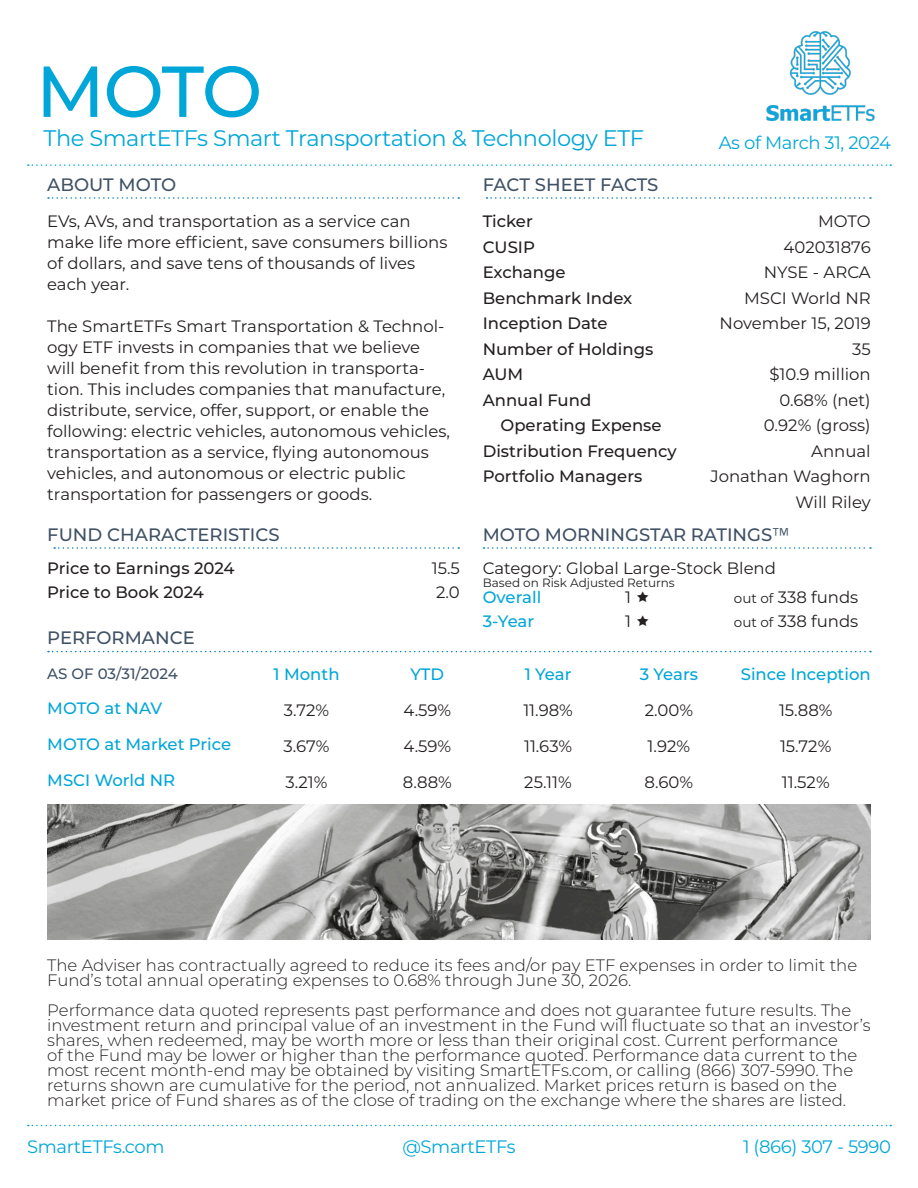
<style>
.page{position:relative;width:918px;height:1188px;background:#fff}
.page>*{position:absolute;margin:0;border:0;box-sizing:border-box;transform-origin:0 0}
.t1{font:500 72px "Montserrat";color:#00a6d8}
.t2{font:22.5px "Montserrat";letter-spacing:-.02em;color:#00a6d8}
.t3{font:500 18px "Montserrat";color:#3f5165}
.t4{font:18px "Montserrat";letter-spacing:-.02em;color:#00a6d8}
.t5{font:16.5px/21px "Montserrat";color:#231f20}
.t6{font:300 16.5px/15px "Montserrat";color:#231f20}
.t7{font:500 16.5px "Montserrat";color:#231f20}
.t8{font:500 16.5px "Montserrat";color:#00a6d8}
.t9{font:500 15px "Montserrat";letter-spacing:-.005em;color:#3f5165}
.t10{font:12px "Montserrat";color:#231f20}
.s1{font-family:"Helvetica";font-weight:300}
.s2{font-size:13.5px}
</style>
<div class="page">
<svg style="left:28px;top:1125px;width:863px;height:1px"></svg>
<img style="left:766px;top:31px;width:109px;height:91px">
<svg style="left:28px;top:164px;width:863px;height:2px"></svg>
<svg style="left:487px;top:197px;width:384px;height:2px"></svg>
<svg style="left:48px;top:197px;width:411px;height:2px"></svg>
<svg style="left:48px;top:651px;width:823px;height:1px"></svg>
<svg style="left:54px;top:547px;width:405px;height:2px"></svg>
<img style="left:47px;top:804px;width:824px;height:135px">
<svg style="left:484px;top:547px;width:387px;height:2px"></svg>
<h1 class="t1" style="left:36px;top:41px;width:228px">MOTO</h1>
<h2 class="t2" style="left:44px;top:122px;width:602px">The SmartETFs Smart Transportation &amp; Technology ETF</h2>
<p class="t4" style="left:719px;top:130px;width:174px">As of March 31, 2024</p>
<p class="t3" style="left:47px;top:172px;width:130px">ABOUT MOTO</p>
<p class="t5" style="left:47px;top:210px;width:402px">EVs, AVs, and transportation as a service can make life more efficient, save consumers billions of dollars, and save tens of thousands of lives each year.</p>
<p class="t5" style="left:47px;top:315px;width:404px">The SmartETFs Smart Transportation &amp; Technol&shy;ogy ETF invests in companies that we believe will benefit from this revolution in transporta&shy;tion. This includes companies that manufacture, distribute, service, offer, support, or enable the following: electric vehicles, autonomous vehicles, transportation as a service, flying autonomous vehicles, and autonomous or electric public transportation for passengers or goods.</p>
<p class="t3" style="left:47px;top:522px;width:234px">FUND CHARACTERISTICS</p>
<p class="t7" style="left:47px;top:556px;width:189px">Price to Earnings 2024</p>
<p class="t7" style="left:47px;top:580px;width:158px">Price to Book 2024</p>
<p class="t3" style="left:47px;top:625px;width:149px">PERFORMANCE</p>
<p class="t5" style="left:432px;top:557px;width:30px">15.5</p>
<p class="t5" style="left:436px;top:581px;width:25px">2.0</p>
<p class="t9" style="left:47px;top:663px;width:132px">AS OF 03/31/2024</p>
<p class="t8" style="left:410px;top:663px;width:35px">YTD</p>
<p class="t5" style="left:403px;top:700px;width:49px">4.59%</p>
<p class="t5" style="left:403px;top:736px;width:49px">4.59%</p>
<p class="t5" style="left:403px;top:772px;width:50px">8.88%</p>
<p class="t8" style="left:274px;top:663px;width:68px">1 Month</p>
<p class="t5" style="left:284px;top:700px;width:47px">3.72%</p>
<p class="t5" style="left:284px;top:736px;width:47px">3.67%</p>
<p class="t5" style="left:286px;top:772px;width:43px">3.21%</p>
<p class="t8" style="left:47px;top:697px;width:117px">MOTO at NAV</p>
<p class="t8" style="left:47px;top:733px;width:185px">MOTO at Market Price</p>
<p class="t8" style="left:47px;top:769px;width:129px">MSCI World NR</p>
<p class="t3" style="left:483px;top:172px;width:177px">FACT SHEET FACTS</p>
<p class="t7" style="left:483px;top:210px;width:52px">Ticker</p>
<p class="t7" style="left:483px;top:235px;width:54px">CUSIP</p>
<p class="t7" style="left:483px;top:261px;width:84px">Exchange</p>
<p class="t7" style="left:483px;top:286px;width:151px">Benchmark Index</p>
<p class="t7" style="left:483px;top:312px;width:126px">Inception Date</p>
<p class="t7" style="left:483px;top:337px;width:172px">Number of Holdings</p>
<p class="t7" style="left:483px;top:363px;width:42px">AUM</p>
<p class="t7" style="left:483px;top:388px;width:110px">Annual Fund</p>
<p class="t7" style="left:501px;top:414px;width:163px">Operating Expense</p>
<p class="t7" style="left:483px;top:439px;width:195px">Distribution Frequency</p>
<p class="t7" style="left:483px;top:465px;width:161px">Portfolio Managers</p>
<p class="t5" style="left:818px;top:210px;width:54px">MOTO</p>
<p class="t5" style="left:784px;top:236px;width:89px">402031876</p>
<p class="t5" style="left:764px;top:261px;width:108px">NYSE - ARCA</p>
<p class="t5" style="left:744px;top:287px;width:128px">MSCI World NR</p>
<p class="t5" style="left:720px;top:312px;width:153px">November 15, 2019</p>
<p class="t5" style="left:852px;top:338px;width:20px">35</p>
<p class="t5" style="left:769px;top:363px;width:103px">$10.9 million</p>
<p class="t5" style="left:780px;top:389px;width:93px">0.68% (net)</p>
<p class="t5" style="left:764px;top:414px;width:108px">0.92% (gross)</p>
<p class="t5" style="left:811px;top:440px;width:61px">Annual</p>
<p class="t5" style="left:710px;top:465px;width:162px">Jonathan Waghorn</p>
<p class="t5" style="left:796px;top:491px;width:77px">Will Riley</p>
<p class="t3" style="left:483px;top:522px;width:308px">MOTO MORNINGSTAR RATINGS<span class="s1">™</span></p>
<p class="t5" style="left:483px;top:557px;width:295px">Category: Global Large-Stock Blend</p>
<p class="t8" style="left:483px;top:586px;width:60px">Overall</p>
<p class="t8" style="left:483px;top:610px;width:53px">3-Year</p>
<p class="t10" style="left:483px;top:574px;width:194px">Based on Risk Adjusted Returns</p>
<p class="t5" style="left:734px;top:586px;width:126px"><span class="s2">out of</span> 338 funds</p>
<p class="t5" style="left:734px;top:610px;width:126px"><span class="s2">out of</span> 338 funds</p>
<p class="t5" style="left:625px;top:586px;width:7px">1</p>
<p class="t5" style="left:625px;top:610px;width:7px">1</p>
<p class="t8" style="left:525px;top:663px;width:48px">1 Year</p>
<p class="t5" style="left:523px;top:700px;width:51px">11.98%</p>
<p class="t5" style="left:524px;top:736px;width:50px">11.63%</p>
<p class="t5" style="left:524px;top:772px;width:49px">25.11%</p>
<p class="t8" style="left:640px;top:663px;width:60px">3 Years</p>
<p class="t5" style="left:645px;top:700px;width:50px">2.00%</p>
<p class="t5" style="left:648px;top:736px;width:44px">1.92%</p>
<p class="t5" style="left:645px;top:772px;width:50px">8.60%</p>
<p class="t8" style="left:741px;top:663px;width:131px">Since Inception</p>
<p class="t5" style="left:779px;top:700px;width:55px">15.88%</p>
<p class="t5" style="left:780px;top:736px;width:53px">15.72%</p>
<p class="t5" style="left:782px;top:772px;width:49px">11.52%</p>
<p class="t6" style="left:47px;top:957px;width:811px">The Adviser has contractually agreed to reduce its fees and/or pay ETF expenses in order to limit the<br>Fund’s total annual operating expenses to 0.68% through June 30, 2026.</p>
<p class="t6" style="left:47px;top:1002px;width:825px">Performance data quoted represents past performance and does not guarantee future results. The investment return and principal value of an investment in the Fund will fluctuate so that an investor’s shares, when redeemed, may be worth more or less than their original cost. Current performance<br>of the Fund may be lower or higher than the performance quoted. Performance data current to the most recent month-end may be obtained by visiting SmartETFs.com, or calling (866) 307-5990. The returns shown are cumulative for the period, not annualized. Market prices return is based on the market price of Fund shares as of the close of trading on the exchange where the shares are listed.</p>
<p class="t4" style="left:27px;top:1134px;width:139px">SmartETFs.com</p>
<p class="t4" style="left:402px;top:1134px;width:115px">@SmartETFs</p>
<p class="t4" style="left:743px;top:1134px;width:149px">1 (866) 307 - 5990</p>
</div>
